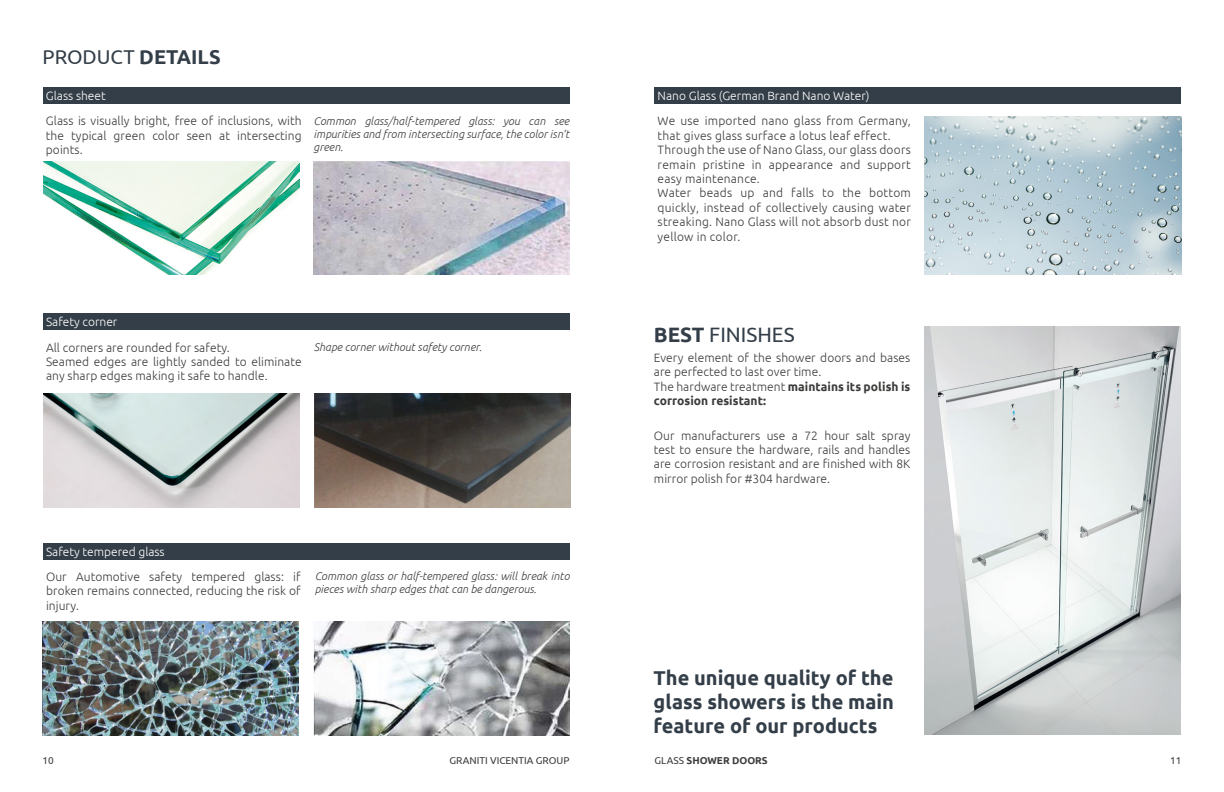
<style>
.page{position:relative;width:1224px;height:792px;background:#fff}
.page>*{position:absolute;margin:0;border:0;box-sizing:border-box;transform-origin:0 0}
.t1{font:20.8px "Ubuntu";color:#333e48}
.t2{font:700 20px/24px "Ubuntu";color:#333e48;text-align:justify}
.t3{font:20px "Ubuntu";color:#333e48}
.t4{font:300 12.1px/14.4px "Ubuntu";letter-spacing:.005em;color:#3c3c3b;text-align:justify}
.t5{font:300 12px "Ubuntu";color:#fff}
.t6{font:italic 300 11.1px/13.2px "Ubuntu";letter-spacing:.005em;color:#3c3c3b;text-align:justify}
.t7{font:10px "Ubuntu";color:#3c3c3b}
.t8{font:700 10px "Ubuntu";color:#3c3c3b}
.s1{font-weight:700}
.s2{font-weight:400}
</style>
<div class="page">
<img style="left:43px;top:622px;width:256px;height:113px">
<img style="left:313px;top:622px;width:257px;height:113px">
<img style="left:43px;top:161px;width:256px;height:114px">
<img style="left:313px;top:161px;width:257px;height:114px">
<img style="left:925px;top:116px;width:256px;height:159px">
<img style="left:314px;top:394px;width:256px;height:113px">
<img style="left:43px;top:394px;width:256px;height:113px">
<div style="left:43px;top:87px;width:526px;height:17px;background:#333e48"></div>
<div style="left:655px;top:87px;width:526px;height:17px;background:#333e48"></div>
<div style="left:43px;top:313px;width:526px;height:17px;background:#333e48"></div>
<div style="left:43px;top:543px;width:526px;height:17px;background:#333e48"></div>
<img style="left:924px;top:327px;width:257px;height:407px">
<h2 class="t3" style="left:43px;top:44px;width:180px">PRODUCT <span class="s1">DETAILS</span></h2>
<p class="t5" style="left:46px;top:89px;width:61px">Glass sheet</p>
<p class="t5" style="left:658px;top:89px;width:213px">Nano Glass (German Brand Nano Water)</p>
<p class="t4" style="left:46px;top:114px;width:257px">Glass is visually bright, free of inclusions, with the typical green color seen at intersecting points.</p>
<p class="t6" style="left:314px;top:114px;width:257px">Common glass/half-tempered glass: you can see impurities and from intersecting surface, the color isn’t green.</p>
<p class="t4" style="left:658px;top:114px;width:255px;text-align:left">We use imported nano glass from Germany, that gives glass surface a lotus leaf effect.<br>Through the use of Nano Glass, our glass doors remain pristine in appearance and support easy maintenance.<br>Water beads up and falls to the bottom quickly, instead of collectively causing water streaking. Nano Glass will not absorb dust nor yellow in color.</p>
<p class="t5" style="left:46px;top:315px;width:73px">Safety corner</p>
<p class="t4" style="left:46px;top:340px;width:257px;text-align:left">All corners are rounded for safety.<br>Seamed edges are lightly sanded to eliminate any sharp edges making it safe to handle.</p>
<p class="t6" style="left:314px;top:340px;width:169px">Shape corner without safety corner.</p>
<p class="t5" style="left:46px;top:544px;width:120px">Safety tempered glass</p>
<p class="t4" style="left:46px;top:569px;width:256px">Our Automotive safety tempered glass: if broken remains connected, reducing the risk of injury.</p>
<p class="t6" style="left:315px;top:569px;width:256px">Common glass or half-tempered glass: will break into pieces with sharp edges that can be dangerous.</p>
<h1 class="t1" style="left:654px;top:322px;width:142px"><span class="s1">BEST</span> FINISHES</h1>
<p class="t4" style="left:654px;top:350px;width:258px;text-align:left">Every element of the shower doors and bases are perfected to last over time.<br>The hardware treatment <span class="s1">maintains its polish is corrosion resistant:</span></p>
<p class="t4" style="left:654px;top:428px;width:258px">Our manufacturers use a 72 hour salt spray test to ensure the hardware, rails and handles are corrosion resistant and are finished with 8K mirror polish for #304 hardware.</p>
<h2 class="t2" style="left:654px;top:666px;width:242px">The unique quality of the glass showers is the main feature of our products</h2>
<p class="t7" style="left:43px;top:754px;width:13px">10</p>
<p class="t7" style="left:450px;top:754px;width:121px">GRANITI VICENTIA GROUP</p>
<p class="t8" style="left:655px;top:754px;width:115px"><span class="s2">GLASS</span> SHOWER DOORS</p>
<p class="t7" style="left:1170px;top:754px;width:13px">11</p>
</div>
